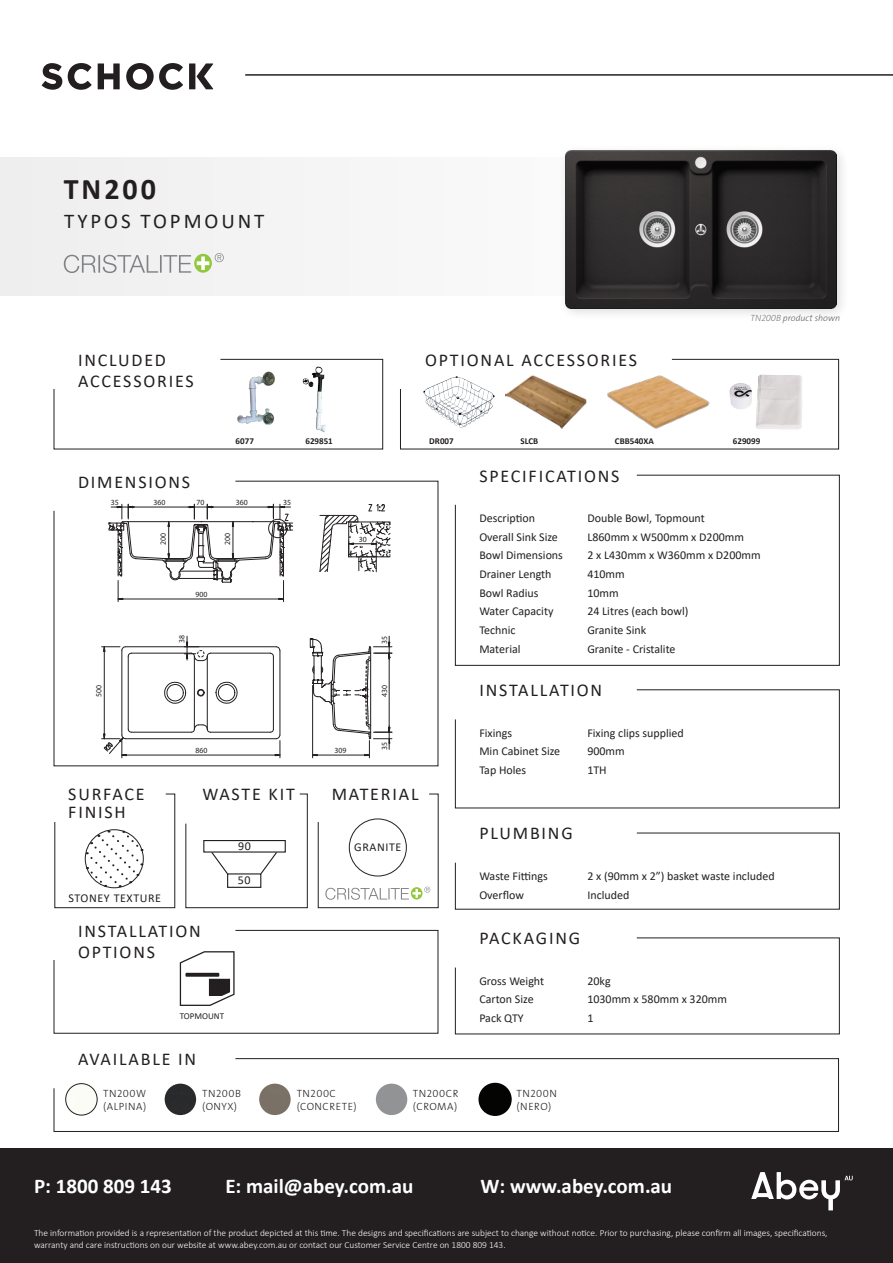
<style>
.page{position:relative;width:893px;height:1263px;background:#fff}
.page>*{position:absolute;margin:0;border:0;box-sizing:border-box;transform-origin:0 0}
.t1{font:700 30px "Calibri";letter-spacing:.1em;color:#231f20}
.t2{font:700 21px "Calibri";color:#fff}
.t3{font:21px "Calibri";letter-spacing:.14em;color:#231f20}
.t4{font:18px/21.6px "Calibri";letter-spacing:.1em;color:#231f20}
.t5{font:12px/18.6px "Calibri";color:#231f20}
.t6{font:12px "Calibri";letter-spacing:.05em;color:#231f20}
.Colours{font:10.5px/12.6px "The Sans Light Caps";letter-spacing:.05em;color:#231f20}
.t7{font:300 9.3px/11.2px "Calibri";color:#fff}
.t8{font:700 9px "Calibri";color:#231f20}
.A5_-_PRODUCT_Code{font:italic 300 9px "The Sans";color:#636366}
.t9{font:9px "Calibri";color:#231f20}
.t10{font:7.8px "Myriad Pro";color:#231f20}
.s1{font-family:"The Sans Extra Light Italic Caps";font-weight:400;font-style:normal}
</style>
<div class="page">
<hr style="left:245px;top:74px;width:648px;height:2px;background:#231f20">
<div style="left:0;top:1148px;width:893px;height:115px;background:#231f20"></div>
<svg style="left:751px;top:1172px;width:102px;height:38px"></svg>
<div style="left:0;top:157px;width:757px;height:139px;background:#eeeeef"></div>
<svg style="left:42px;top:63px;width:20px;height:27px"></svg>
<svg style="left:68px;top:63px;width:24px;height:27px"></svg>
<svg style="left:98px;top:63px;width:22px;height:26px"></svg>
<svg style="left:126px;top:63px;width:57px;height:27px"></svg>
<div style="left:189px;top:63px;width:6px;height:26px;background:#231f20"></div>
<svg style="left:197px;top:63px;width:16px;height:26px"></svg>
<div style="left:559px;top:143px;width:291px;height:178px;background:#231f20;opacity:.15"></div>
<img style="left:565px;top:150px;width:272px;height:158px">
<svg style="left:455px;top:937px;width:385px;height:98px"></svg>
<svg style="left:53px;top:1058px;width:786px;height:74px"></svg>
<svg style="left:53px;top:480px;width:386px;height:287px"></svg>
<svg style="left:455px;top:474px;width:385px;height:192px"></svg>
<svg style="left:455px;top:689px;width:385px;height:120px"></svg>
<svg style="left:455px;top:832px;width:385px;height:78px"></svg>
<svg style="left:164px;top:681px;width:23px;height:23px"></svg>
<hr style="left:273px;top:656px;width:1px;height:73px;background:#231f20">
<hr style="left:125px;top:646px;width:151px;height:1px;background:#231f20">
<hr style="left:210px;top:653px;width:60px;height:1px;background:#231f20">
<hr style="left:131px;top:653px;width:60px;height:1px;background:#231f20">
<hr style="left:207px;top:656px;width:1px;height:73px;background:#231f20">
<hr style="left:194px;top:656px;width:1px;height:73px;background:#231f20">
<hr style="left:131px;top:732px;width:60px;height:1px;background:#231f20">
<hr style="left:210px;top:732px;width:60px;height:1px;background:#231f20">
<hr style="left:125px;top:738px;width:151px;height:1px;background:#231f20">
<hr style="left:128px;top:656px;width:1px;height:73px;background:#231f20">
<hr style="left:121px;top:650px;width:1px;height:85px;background:#231f20">
<svg style="left:197px;top:688px;width:8px;height:9px"></svg>
<hr style="left:122px;top:755px;width:158px;height:1px;background:#231f20">
<hr style="left:104px;top:647px;width:1px;height:92px;background:#231f20">
<svg style="left:215px;top:681px;width:23px;height:23px"></svg>
<svg style="left:190px;top:724px;width:21px;height:9px"></svg>
<svg style="left:269px;top:646px;width:12px;height:11px"></svg>
<svg style="left:269px;top:728px;width:12px;height:30px"></svg>
<svg style="left:102px;top:646px;width:30px;height:11px"></svg>
<hr style="left:279px;top:650px;width:1px;height:85px;background:#231f20">
<svg style="left:184px;top:636px;width:28px;height:26px"></svg>
<svg style="left:319px;top:504px;width:72px;height:69px"></svg>
<svg style="left:310px;top:636px;width:82px;height:122px"></svg>
<svg style="left:102px;top:728px;width:30px;height:30px"></svg>
<svg style="left:108px;top:504px;width:185px;height:98px"></svg>
<svg style="left:64px;top:253px;width:160px;height:20px"></svg>
<img style="left:66px;top:1083px;width:31px;height:32px;border-radius:16px">
<div style="left:66px;top:1083px;width:31px;height:32px;border:1px solid #231f20;border-radius:50%"></div>
<img style="left:165px;top:1083px;width:31px;height:32px;border-radius:16px">
<img style="left:259px;top:1083px;width:32px;height:32px;border-radius:16px">
<img style="left:376px;top:1083px;width:31px;height:32px;border-radius:16px">
<div style="left:479px;top:1083px;width:32px;height:32px;background:#040503;border-radius:50%"></div>
<div style="left:478px;top:1083px;width:34px;height:33px;border:2px solid #040503;border-radius:50%"></div>
<svg style="left:317px;top:793px;width:122px;height:115px"></svg>
<svg style="left:185px;top:793px;width:123px;height:115px"></svg>
<div style="left:349px;top:818px;width:58px;height:58px;border:1px solid #231f20;border-radius:50%"></div>
<svg style="left:400px;top:359px;width:439px;height:91px"></svg>
<img style="left:421px;top:375px;width:74px;height:54px">
<img style="left:505px;top:375px;width:83px;height:54px">
<img style="left:603px;top:375px;width:107px;height:54px">
<img style="left:724px;top:370px;width:84px;height:59px">
<svg style="left:53px;top:930px;width:386px;height:104px"></svg>
<svg style="left:54px;top:793px;width:122px;height:115px"></svg>
<svg style="left:53px;top:359px;width:330px;height:91px"></svg>
<img style="left:236px;top:370px;width:48px;height:59px">
<p class="t1" style="left:64px;top:168px;width:94px">TN200</p>
<p class="t3" style="left:64px;top:207px;width:202px">TYPOS TOPMOUNT</p>
<p class="t4" style="left:78px;top:348px;width:117px">INCLUDED<br>ACCESSORIES</p>
<p class="t4" style="left:78px;top:470px;width:114px">DIMENSIONS</p>
<p class="t8" style="left:236px;top:435px;width:20px">6077</p>
<p class="t8" style="left:305px;top:435px;width:29px">629851</p>
<p class="t10" style="left:111px;top:497px;width:9px">35</p>
<p class="t10" style="left:197px;top:497px;width:9px">70</p>
<p class="t10" style="left:153px;top:497px;width:13px">360</p>
<p class="t10" style="left:236px;top:497px;width:13px">360</p>
<p class="t10" style="left:283px;top:497px;width:9px">35</p>
<p class="t10" style="left:158px;top:545px;width:13px;rotate:-90deg">200</p>
<p class="t10" style="left:223px;top:545px;width:13px;rotate:-90deg">200</p>
<p class="t10" style="left:196px;top:590px;width:13px">900</p>
<p class="t10" style="left:177px;top:643px;width:9px;rotate:-90deg">38</p>
<p class="t10" style="left:359px;top:534px;width:9px">30</p>
<p class="t10" style="left:380px;top:644px;width:9px;rotate:-90deg">35</p>
<p class="t10" style="left:94px;top:697px;width:13px;rotate:-90deg">500</p>
<p class="t10" style="left:380px;top:697px;width:13px;rotate:-90deg">430</p>
<p class="t10" style="left:196px;top:745px;width:13px">860</p>
<p class="t10" style="left:334px;top:745px;width:13px">309</p>
<p class="t10" style="left:380px;top:750px;width:9px;rotate:-90deg">35</p>
<p class="t4" style="left:425px;top:348px;width:213px">OPTIONAL ACCESSORIES</p>
<p class="t8" style="left:429px;top:435px;width:26px">DR007</p>
<p class="t8" style="left:520px;top:435px;width:19px">SLCB</p>
<p class="t8" style="left:615px;top:435px;width:40px">CBB540XA</p>
<p class="t4" style="left:479px;top:464px;width:142px">SPECIFICATIONS</p>
<p class="A5_-_PRODUCT_Code" style="left:751px;top:310px;width:91px"><span class="s1">TN200B</span> product shown</p>
<p class="t8" style="left:733px;top:435px;width:29px">629099</p>
<p class="t5" style="left:479px;top:508px;width:57px">Description</p>
<p class="t5" style="left:479px;top:527px;width:80px">Overall Sink Size</p>
<p class="t5" style="left:479px;top:546px;width:85px">Bowl Dimensions</p>
<p class="t5" style="left:479px;top:564px;width:74px">Drainer Length</p>
<p class="t5" style="left:479px;top:583px;width:61px">Bowl Radius</p>
<p class="t5" style="left:479px;top:602px;width:76px">Water Capacity</p>
<p class="t5" style="left:479px;top:620px;width:38px">Technic</p>
<p class="t5" style="left:479px;top:639px;width:43px">Material</p>
<p class="t5" style="left:587px;top:508px;width:175px">Double Bowl, Topmount<br>L860mm x W500mm x D200mm<br>2 x L430mm x W360mm x D200mm<br>410mm<br>10mm<br>24 Litres (each bowl)<br>Granite Sink<br>Granite - Cristalite</p>
<p class="t4" style="left:479px;top:679px;width:124px">INSTALLATION</p>
<p class="t5" style="left:479px;top:723px;width:34px">Fixings</p>
<p class="t5" style="left:587px;top:723px;width:98px">Fixing clips supplied</p>
<p class="t5" style="left:479px;top:742px;width:82px">Min Cabinet Size</p>
<p class="t5" style="left:587px;top:742px;width:39px">900mm</p>
<p class="t5" style="left:479px;top:760px;width:48px">Tap Holes</p>
<p class="t5" style="left:587px;top:760px;width:21px">1TH</p>
<p class="t4" style="left:68px;top:783px;width:78px">SURFACE</p>
<p class="t4" style="left:202px;top:783px;width:94px">WASTE KIT</p>
<p class="t4" style="left:332px;top:783px;width:88px">MATERIAL</p>
<p class="t4" style="left:68px;top:801px;width:59px">FINISH</p>
<p class="t6" style="left:68px;top:890px;width:94px">STONEY TEXTURE</p>
<p class="t4" style="left:78px;top:919px;width:124px">INSTALLATION</p>
<p class="t4" style="left:78px;top:941px;width:79px">OPTIONS</p>
<p class="t5" style="left:238px;top:836px;width:14px">90</p>
<p class="t5" style="left:238px;top:870px;width:14px">50</p>
<p class="t9" style="left:180px;top:1009px;width:46px">TOPMOUNT</p>
<p class="t4" style="left:78px;top:1048px;width:120px">AVAILABLE IN</p>
<p class="t6" style="left:354px;top:839px;width:49px">GRANITE</p>
<p class="t4" style="left:479px;top:822px;width:95px">PLUMBING</p>
<p class="t5" style="left:479px;top:866px;width:70px">Waste Fittings</p>
<p class="t5" style="left:587px;top:866px;width:189px">2 x (90mm x 2”) basket waste included</p>
<p class="t5" style="left:479px;top:885px;width:46px">Overflow</p>
<p class="t5" style="left:587px;top:885px;width:44px">Included</p>
<p class="t4" style="left:479px;top:927px;width:102px">PACKAGING</p>
<p class="t5" style="left:479px;top:971px;width:66px">Gross Weight</p>
<p class="t5" style="left:587px;top:971px;width:25px">20kg</p>
<p class="t5" style="left:479px;top:990px;width:56px">Carton Size</p>
<p class="t5" style="left:587px;top:990px;width:141px">1030mm x 580mm x 320mm</p>
<p class="t5" style="left:479px;top:1008px;width:46px">Pack QTY</p>
<p class="t5" style="left:587px;top:1008px;width:8px">1</p>
<p class="Colours" style="left:103px;top:1087px;width:44px">TN200W</p>
<p class="Colours" style="left:103px;top:1100px;width:45px">(ALPINA)</p>
<p class="Colours" style="left:202px;top:1087px;width:40px">TN200B</p>
<p class="Colours" style="left:202px;top:1100px;width:36px">(ONYX)</p>
<p class="Colours" style="left:297px;top:1087px;width:41px">TN200C</p>
<p class="Colours" style="left:297px;top:1100px;width:62px">(CONCRETE)</p>
<p class="Colours" style="left:413px;top:1087px;width:47px">TN200CR</p>
<p class="Colours" style="left:413px;top:1100px;width:46px">(CROMA)</p>
<p class="Colours" style="left:516px;top:1087px;width:42px">TN200N (NERO)</p>
<h2 class="t2" style="left:34px;top:1171px;width:139px">P: 1800 809 143</h2>
<h2 class="t2" style="left:225px;top:1171px;width:190px">E: mail@abey.com.au</h2>
<h2 class="t2" style="left:480px;top:1171px;width:193px">W: www.abey.com.au</h2>
<p class="t7" style="left:34px;top:1227px;width:795px">The information provided is a representation of the product depicted at this time. The designs and specifications are subject to change without notice. Prior to purchasing, please confirm all images, specifications, warranty and care instructions on our website at www.abey.com.au or contact our Customer Service Centre on 1800 809 143.</p>
</div>
